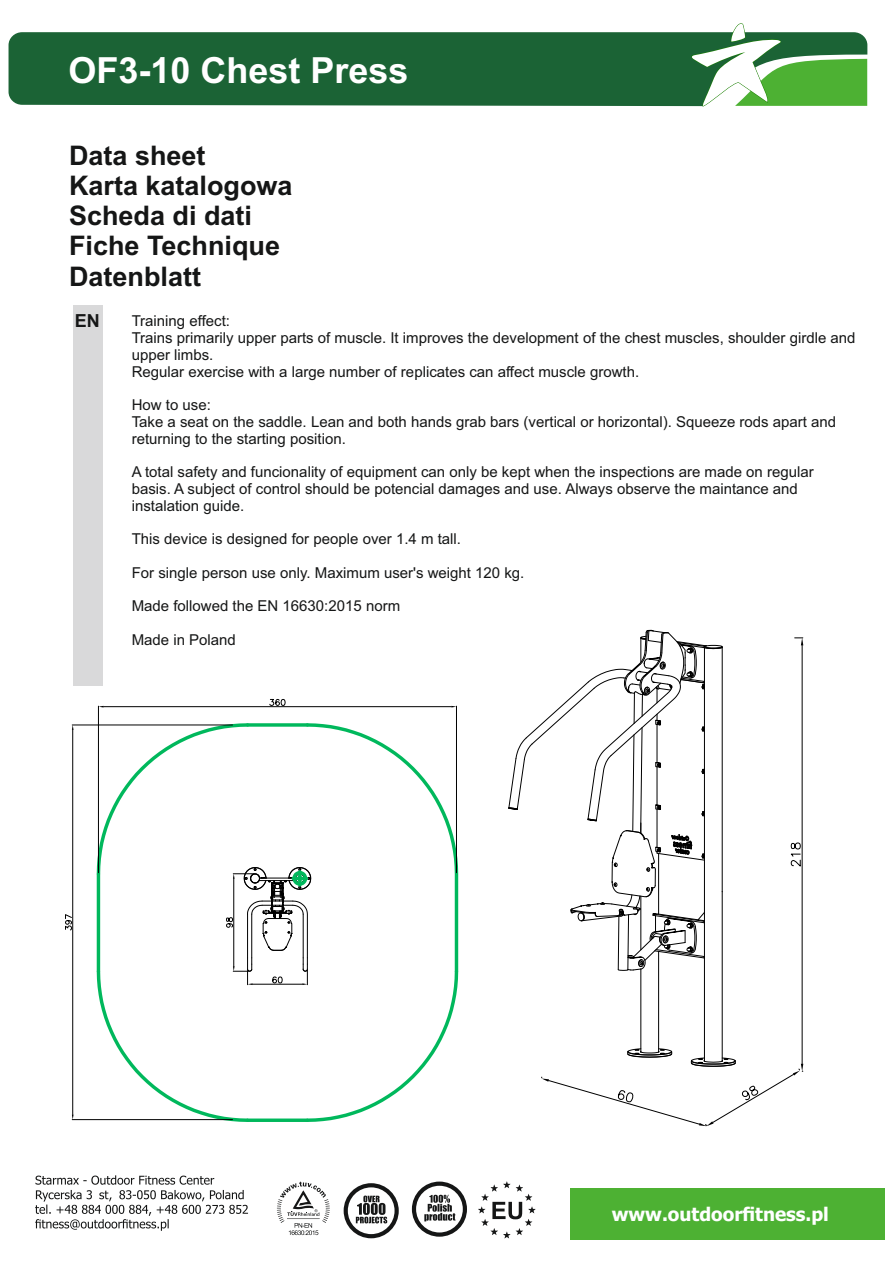
<style>
.page{position:relative;width:893px;height:1263px;background:#fff}
.page>*{position:absolute;margin:0;border:0;box-sizing:border-box;transform-origin:0 0}
.t1{font:700 36px "Arial";color:#fff}
.t2{font:700 27px/30.2px "Arial";color:#151616}
.t3{font:700 18.75px "Tahoma";color:#fff}
.t4{font:700 18px "Arial";color:#151616}
.t5{font:15px/16.8px "Arial";color:#151616}
</style>
<div class="page">
<hr style="left:98px;top:706px;width:1px;height:167px;background:#000">
<hr style="left:456px;top:706px;width:1px;height:167px;background:#000">
<hr style="left:103px;top:706px;width:348px;height:1px;background:#000">
<svg style="left:269px;top:699px;width:16px;height:7px"></svg>
<svg style="left:95px;top:721px;width:364px;height:401px"></svg>
<hr style="left:72px;top:725px;width:160px;height:1px;background:#000">
<hr style="left:72px;top:1119px;width:160px;height:1px;background:#000">
<hr style="left:72px;top:730px;width:1px;height:385px;background:#000">
<svg style="left:65px;top:914px;width:7px;height:16px"></svg>
<hr style="left:641px;top:969px;width:1px;height:83px;background:#000">
<hr style="left:658px;top:951px;width:1px;height:101px;background:#000">
<hr style="left:704px;top:647px;width:1px;height:414px;background:#000">
<hr style="left:722px;top:647px;width:1px;height:414px;background:#000">
<svg style="left:508px;top:630px;width:215px;height:341px"></svg>
<hr style="left:802px;top:645px;width:1px;height:419px;background:#000">
<svg style="left:795px;top:638px;width:8px;height:7px"></svg>
<svg style="left:541px;top:1048px;width:262px;height:78px"></svg>
<svg style="left:791px;top:843px;width:9px;height:24px"></svg>
<div style="left:73px;top:306px;width:29px;height:380px;background:#d9d9da"></div>
<div style="left:9px;top:32px;width:681px;height:74px;background:#1b6335"></div>
<svg style="left:690px;top:23px;width:177px;height:84px"></svg>
<div style="left:570px;top:1188px;width:314px;height:51px;background:#4db133"></div>
<svg style="left:35px;top:1175px;width:213px;height:56px"></svg>
<svg style="left:478px;top:1181px;width:58px;height:57px"></svg>
<svg style="left:277px;top:1181px;width:53px;height:54px"></svg>
<svg style="left:412px;top:1181px;width:55px;height:56px"></svg>
<svg style="left:344px;top:1183px;width:55px;height:55px"></svg>
<h1 class="t1" style="left:68px;top:57px;width:342px">OF3-10 Chest Press</h1>
<h2 class="t2" style="left:69px;top:143px;width:225px">Data sheet<br>Karta katalogowa<br>Scheda di dati<br>Fiche Technique<br>Datenblatt</h2>
<p class="t4" style="left:75px;top:314px;width:27px">EN</p>
<p class="t5" style="left:132px;top:314px;width:725px">Training effect:<br>Trains primarily upper parts of muscle. It improves the development of the chest muscles, shoulder girdle and upper limbs.<br>Regular exercise with a large number of replicates can affect muscle growth.</p>
<p class="t5" style="left:132px;top:398px;width:706px">How to use:<br>Take a seat on the saddle. Lean and both hands grab bars (vertical or horizontal). Squeeze rods apart and returning to the starting position.</p>
<p class="t5" style="left:132px;top:465px;width:684px">A total safety and funcionality of equipment can only be kept when the inspections are made on regular basis. A subject of control should be potencial damages and use. Always observe the maintance and instalation guide.</p>
<p class="t5" style="left:132px;top:532px;width:331px">This device is designed for people over 1.4 m tall.</p>
<p class="t5" style="left:132px;top:565px;width:394px">For single person use only. Maximum user's weight 120 kg.</p>
<p class="t5" style="left:132px;top:599px;width:270px">Made followed the EN 16630:2015 norm</p>
<p class="t5" style="left:132px;top:632px;width:106px">Made in Poland</p>
<p class="t3" style="left:612px;top:1206px;width:219px">www.outdoorfitness.pl</p>
</div>
